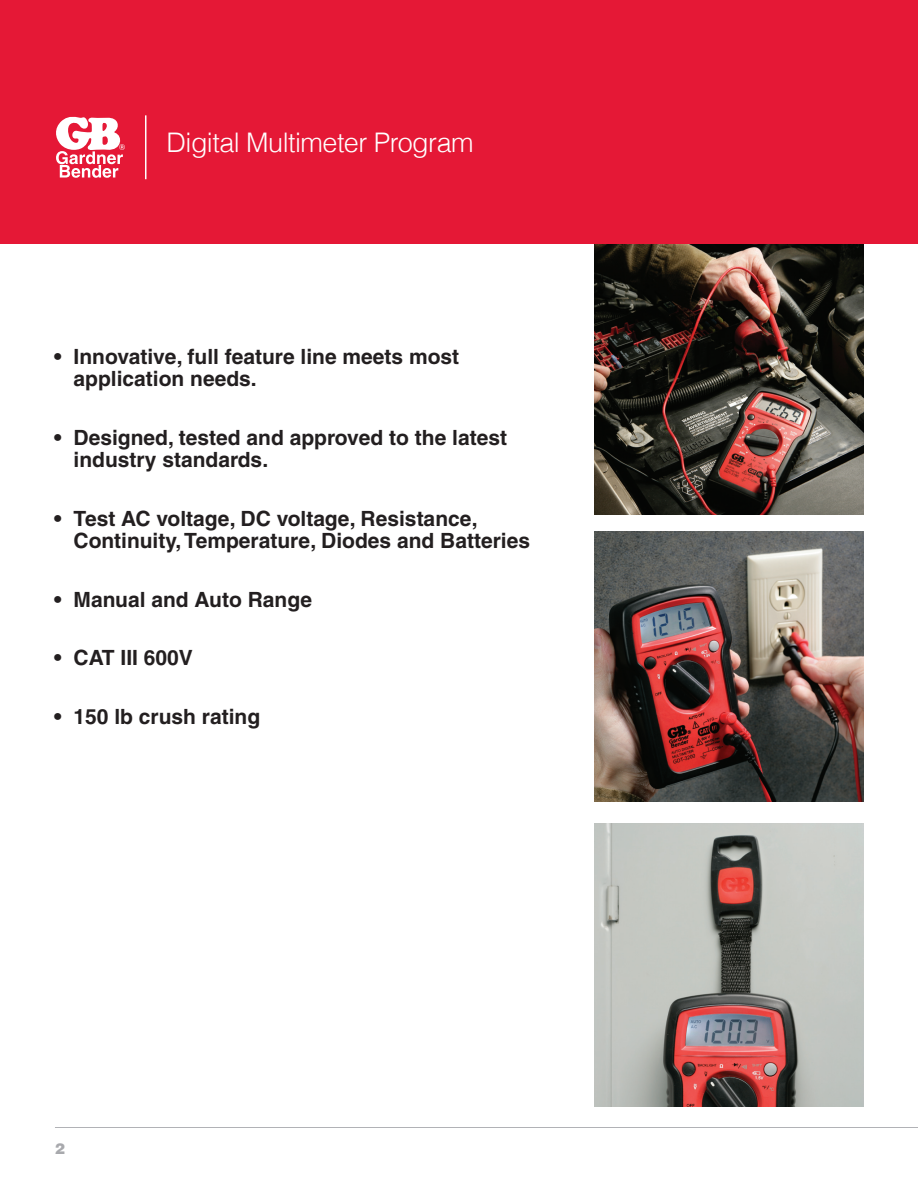
<style>
.page{position:relative;width:918px;height:1188px;background:#fff}
.page>*{position:absolute;margin:0;border:0;box-sizing:border-box;transform-origin:0 0}
.t1{font:300 27px "Helvetica";letter-spacing:-.02em;color:#fff}
.Color_Header{font:700 21px/22.5px "Helvetica";color:#231f20}
.t2{font:900 15px "Helvetica";color:#a8a9ad}
</style>
<div class="page">
<div style="left:0;top:0;width:918px;height:244px;background:#e51836"></div>
<svg style="left:56px;top:116px;width:69px;height:62px"></svg>
<hr style="left:55px;top:1127px;width:863px;height:1px;background:#a8a9ad">
<hr style="left:145px;top:115px;width:1px;height:64px;background:#fff">
<img style="left:594px;top:244px;width:270px;height:270px">
<img style="left:594px;top:531px;width:270px;height:270px">
<img style="left:594px;top:824px;width:270px;height:283px">
<p class="t1" style="left:167px;top:126px;width:309px">Digital Multimeter Program</p>
<p class="Color_Header" style="left:74px;top:345px;width:387px;text-indent:-20px">• Innovative, full feature line meets most application needs.</p>
<p class="Color_Header" style="left:74px;top:426px;width:435px;text-indent:-20px">• Designed, tested and approved to the latest industry standards.</p>
<p class="Color_Header" style="left:74px;top:507px;width:458px;text-indent:-20px">• Test AC voltage, DC voltage, Resistance,<br>Continuity,Temperature, Diodes and Batteries</p>
<p class="Color_Header" style="left:54px;top:588px;width:260px">• Manual and Auto Range</p>
<p class="Color_Header" style="left:54px;top:646px;width:140px">• CAT III 600V</p>
<p class="Color_Header" style="left:54px;top:705px;width:208px">• 150 lb crush rating</p>
<p class="t2" style="left:55px;top:1138px;width:12px">2</p>
</div>
